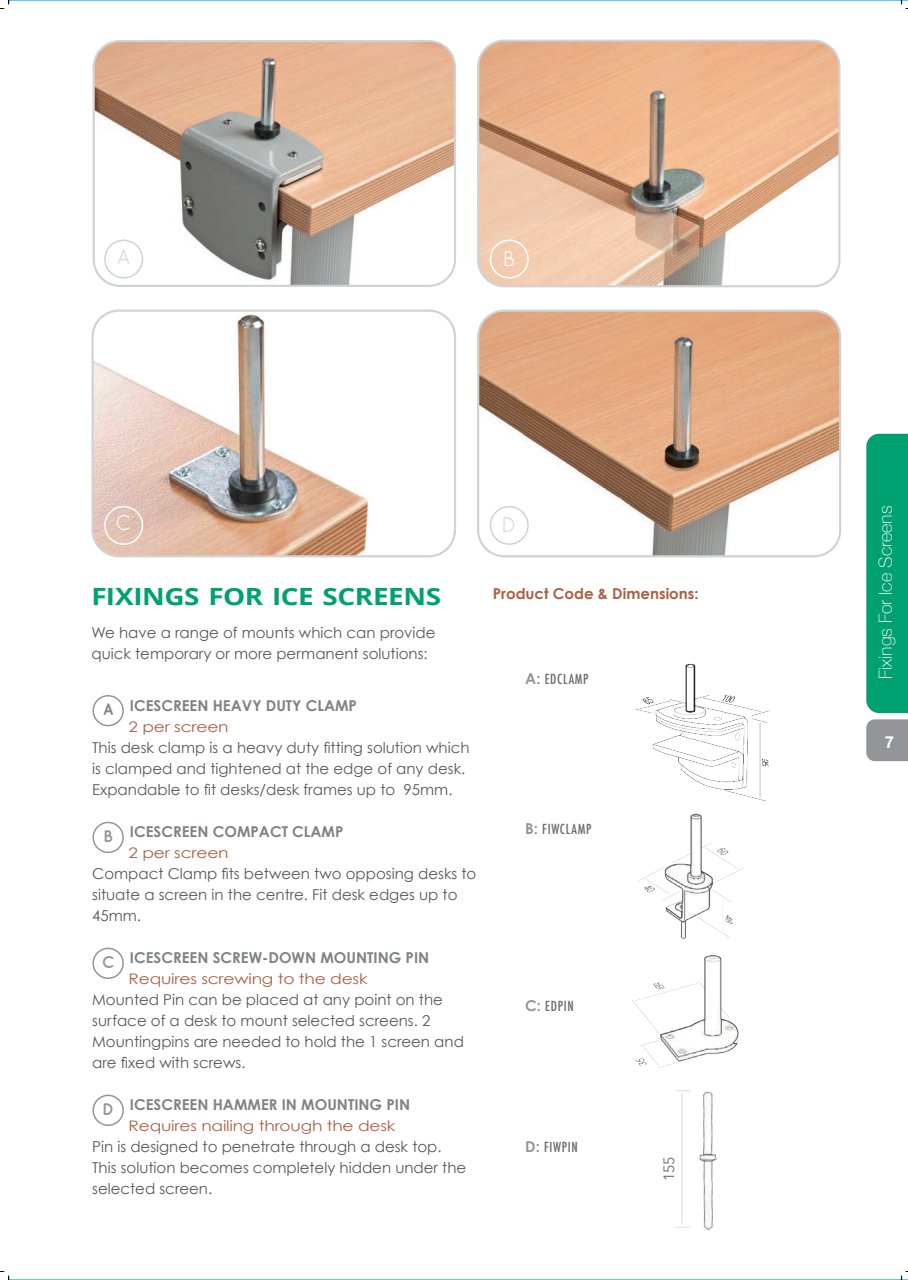
<style>
.page{position:relative;width:908px;height:1280px;background:#fff}
.page>*{position:absolute;margin:0;border:0;box-sizing:border-box;transform-origin:0 0}
.t1{font:700 23.7px "Open Sans";letter-spacing:-.015em;color:#00a170;scale:1.17 1}
.t2{font:21px "Quicksand";color:#d1d2d4}
.t3{font:21px "Quicksand";color:#fff}
.t4{font:100 18px "Helvetica Neue";color:#fff}
.t5{font:700 16.65px "Quicksand";color:#939598}
.t6{font:700 16.65px "Quicksand";color:#808285}
.t7{font:700 16.5px "Helvetica Neue";color:#fff}
.t8{font:15px/21px "Century Gothic";color:#57585a}
.t9{font:700 15px "Century Gothic";color:#808285}
.t10{font:700 15px "Century Gothic";color:#ad6044}
.t11{font:15px "Avenir";color:#6c6d70}
.t12{font:14.55px "Century Gothic";letter-spacing:-.01em;color:#ad6044;scale:1.17 1}
.t13{font:500 condensed 13.5px "Futura";letter-spacing:.05em;color:#6c6d70}
.s1{font-family:"Century Gothic";font-weight:700;font-stretch:normal;font-size:15px;color:#939598}
</style>
<div class="page">
<div style="left:866px;top:719px;width:42px;height:42px;background:#939598"></div>
<div style="left:866px;top:434px;width:42px;height:279px;background:#00a170"></div>
<img style="left:94px;top:312px;width:359px;height:243px">
<div style="left:91px;top:310px;width:365px;height:247px;border:2px solid #d1d2d4;border-radius:26px"></div>
<img style="left:480px;top:42px;width:358px;height:242px">
<div style="left:477px;top:40px;width:364px;height:247px;border:2px solid #d1d2d4;border-radius:26px"></div>
<img style="left:95px;top:43px;width:358px;height:241px">
<div style="left:93px;top:40px;width:363px;height:247px;border:2px solid #d1d2d4;border-radius:26px"></div>
<img style="left:480px;top:311px;width:359px;height:244px">
<div style="left:477px;top:310px;width:364px;height:247px;border:2px solid #d1d2d4;border-radius:26px"></div>
<img style="left:638px;top:813px;width:106px;height:126px">
<img style="left:632px;top:955px;width:107px;height:113px">
<div style="left:104px;top:240px;width:39px;height:39px;border:1px solid #d1d2d4;border-radius:50%"></div>
<div style="left:490px;top:240px;width:39px;height:39px;border:1px solid #fff;border-radius:50%"></div>
<div style="left:104px;top:506px;width:39px;height:39px;border:1px solid #fff;border-radius:50%"></div>
<div style="left:490px;top:506px;width:39px;height:39px;border:1px solid #d1d2d4;border-radius:50%"></div>
<div style="left:92px;top:695px;width:32px;height:31px;border:2px solid #939598;border-radius:50%"></div>
<div style="left:92px;top:822px;width:32px;height:31px;border:2px solid #939598;border-radius:50%"></div>
<div style="left:92px;top:948px;width:32px;height:31px;border:2px solid #939598;border-radius:50%"></div>
<div style="left:92px;top:1094px;width:32px;height:32px;border:2px solid #939598;border-radius:50%"></div>
<img style="left:699px;top:1091px;width:18px;height:140px">
<img style="left:635px;top:664px;width:135px;height:137px">
<svg style="left:901px;top:1271px;width:7px;height:9px"></svg>
<svg style="left:0;top:1271px;width:10px;height:9px"></svg>
<svg style="left:901px;top:0;width:7px;height:9px"></svg>
<p class="t2" style="left:117px;top:244px;width:15px">A</p>
<p class="t3" style="left:503px;top:246px;width:14px">B</p>
<p class="t3" style="left:116px;top:511px;width:18px">C</p>
<p class="t2" style="left:502px;top:513px;width:17px">D</p>
<p class="t1" style="left:91px;top:579px;width:300px">FIXINGS FOR ICE SCREENS</p>
<p class="t10" style="left:493px;top:584px;width:207px">Product Code &amp; Dimensions:</p>
<p class="t8" style="left:91px;top:622px;width:346px">We have a range of mounts which can provide quick temporary or more permanent solutions:</p>
<p class="t9" style="left:130px;top:696px;width:229px">ICESCREEN HEAVY DUTY CLAMP</p>
<p class="t12" style="left:129px;top:718px;width:87px">2 per screen</p>
<p class="t8" style="left:92px;top:737px;width:379px">This desk clamp is a heavy duty fitting solution which is clamped and tightened at the edge of any desk.<br>Expandable to fit desks/desk frames up to 95mm.</p>
<p class="t9" style="left:130px;top:822px;width:215px">ICESCREEN COMPACT CLAMP</p>
<p class="t12" style="left:129px;top:844px;width:87px">2 per screen</p>
<p class="t8" style="left:92px;top:863px;width:386px">Compact Clamp fits between two opposing desks to situate a screen in the centre. Fit desk edges up to<br>45mm.</p>
<p class="t9" style="left:130px;top:948px;width:301px">ICESCREEN SCREW-DOWN MOUNTING PIN</p>
<p class="t12" style="left:129px;top:970px;width:206px">Requires screwing to the desk</p>
<p class="t8" style="left:92px;top:989px;width:373px">Mounted Pin can be placed at any point on the surface of a desk to mount selected screens. 2<br>Mountingpins are needed to hold the 1 screen and are fixed with screws.</p>
<p class="t9" style="left:130px;top:1095px;width:282px">ICESCREEN HAMMER IN MOUNTING PIN</p>
<p class="t12" style="left:129px;top:1117px;width:230px">Requires nailing through the desk</p>
<p class="t8" style="left:92px;top:1136px;width:376px">Pin is designed to penetrate through a desk top.<br>This solution becomes completely hidden under the selected screen.</p>
<p class="t13" style="left:525px;top:671px;width:65px"><span class="s1">A:</span> EDCLAMP</p>
<p class="t6" style="left:103px;top:699px;width:12px">A</p>
<p class="t13" style="left:525px;top:821px;width:68px"><span class="s1">B:</span> FIWCLAMP</p>
<p class="t5" style="left:103px;top:826px;width:11px">B</p>
<p class="t5" style="left:102px;top:952px;width:14px">C</p>
<p class="t13" style="left:525px;top:998px;width:50px"><span class="s1">C:</span> EDPIN</p>
<p class="t5" style="left:102px;top:1099px;width:14px">D</p>
<p class="t13" style="left:525px;top:1139px;width:54px"><span class="s1">D:</span> FIWPIN</p>
<p class="t11" style="left:660px;top:1181px;width:27px;rotate:-90deg">155</p>
<p class="t4" style="left:872px;top:679px;width:175px;rotate:-90deg">Fixings For Ice Screens</p>
<p class="t7" style="left:885px;top:729px;width:11px">7</p>
</div>
